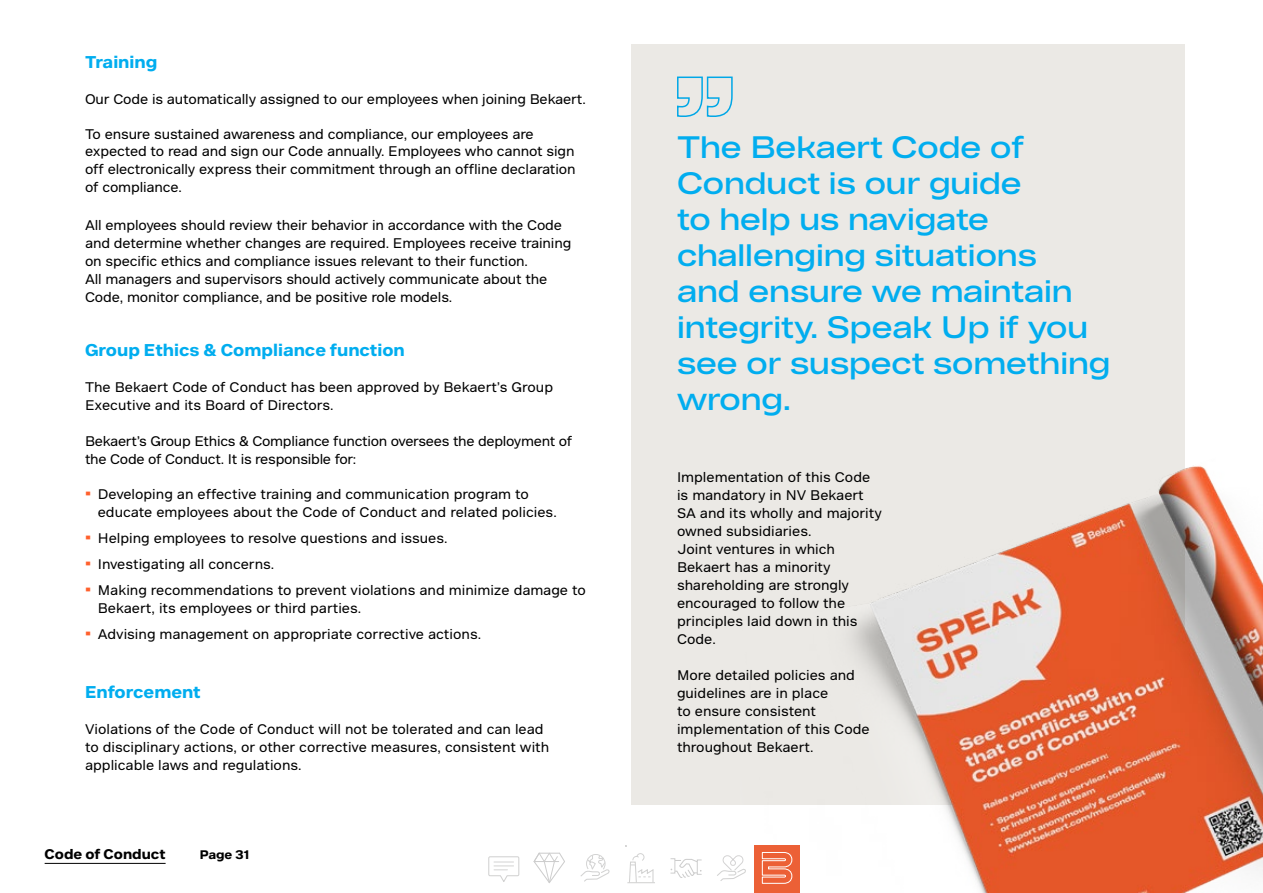
<style>
.page{position:relative;width:1263px;height:893px;background:#fff}
.page>*{position:absolute;margin:0;border:0;box-sizing:border-box;transform-origin:0 0}
.BRO_Body_text{font:30px/36px "Bekaert Headline";color:#01adef}
.Subtitle_-_Cyan_Bold_pt_11{font:700 16.5px "Bekaert Text";color:#01adef}
.BRO_Body_text-2{font:13.5px/18px "Bekaert Text";letter-spacing:-.01em;color:#000}
.t1{font:700 13.5px "Bekaert Text";color:#000}
.t2{font:700 12px "Bekaert Text";letter-spacing:-.005em;color:#000}
.s1{font-weight:700;font-size:16.5px;color:#ff602c}
</style>
<div class="page">
<div style="left:631px;top:45px;width:554px;height:760px;background:#ebe9e5"></div>
<svg style="left:677px;top:76px;width:56px;height:41px"></svg>
<img style="left:851px;top:466px;width:412px;height:427px">
<svg style="left:488px;top:856px;width:32px;height:26px"></svg>
<svg style="left:533px;top:852px;width:32px;height:31px"></svg>
<svg style="left:627px;top:853px;width:28px;height:31px"></svg>
<svg style="left:717px;top:855px;width:29px;height:26px"></svg>
<svg style="left:670px;top:858px;width:32px;height:20px"></svg>
<svg style="left:580px;top:854px;width:30px;height:28px"></svg>
<div style="left:754px;top:845px;width:46px;height:48px;background:#ec6036"></div>
<svg style="left:762px;top:852px;width:30px;height:32px"></svg>
<hr style="left:45px;top:863px;width:121px;height:1px;background:#000">
<p class="Subtitle_-_Cyan_Bold_pt_11" style="left:85px;top:51px;width:74px">Training</p>
<p class="BRO_Body_text-2" style="left:85px;top:90px;width:502px">Our Code is automatically assigned to our employees when joining Bekaert.</p>
<p class="BRO_Body_text-2" style="left:85px;top:125px;width:492px;line-height:17.5px">To ensure sustained awareness and compliance, our employees are expected to read and sign our Code annually. Employees who cannot sign off electronically express their commitment through an offline declaration of compliance.</p>
<p class="BRO_Body_text-2" style="left:85px;top:216px;width:488px">All employees should review their behavior in accordance with the Code and determine whether changes are required. Employees receive training on specific ethics and compliance issues relevant to their function.</p>
<p class="BRO_Body_text-2" style="left:85px;top:270px;width:464px">All managers and supervisors should actively communicate about the<br>Code, monitor compliance, and be positive role models.</p>
<p class="Subtitle_-_Cyan_Bold_pt_11" style="left:85px;top:339px;width:321px">Group Ethics &amp; Compliance function</p>
<p class="BRO_Body_text-2" style="left:85px;top:378px;width:469px">The Bekaert Code of Conduct has been approved by Bekaert’s Group<br>Executive and its Board of Directors.</p>
<p class="BRO_Body_text-2" style="left:85px;top:432px;width:489px">Bekaert’s Group Ethics &amp; Compliance function oversees the deployment of the Code of Conduct. It is responsible for:</p>
<p class="BRO_Body_text-2" style="left:98px;top:486px;width:460px;line-height:17.5px;text-indent:-13px"><span class="s1">•</span> Developing an effective training and communication program to educate employees about the Code of Conduct and related policies.</p>
<p class="BRO_Body_text-2" style="left:85px;top:529px;width:364px"><span class="s1">•</span> Helping employees to resolve questions and issues.</p>
<p class="BRO_Body_text-2" style="left:85px;top:555px;width:191px"><span class="s1">•</span> Investigating all concerns.</p>
<p class="BRO_Body_text-2" style="left:98px;top:581px;width:490px;line-height:17.5px;text-indent:-13px"><span class="s1">•</span> Making recommendations to prevent violations and minimize damage to<br>Bekaert, its employees or third parties.</p>
<p class="BRO_Body_text-2" style="left:85px;top:625px;width:398px"><span class="s1">•</span> Advising management on appropriate corrective actions.</p>
<p class="Subtitle_-_Cyan_Bold_pt_11" style="left:85px;top:681px;width:117px">Enforcement</p>
<p class="BRO_Body_text-2" style="left:85px;top:720px;width:466px">Violations of the Code of Conduct will not be tolerated and can lead to disciplinary actions, or other corrective measures, consistent with applicable laws and regulations.</p>
<p class="t1" style="left:45px;top:845px;width:122px">Code of Conduct</p>
<p class="t2" style="left:200px;top:847px;width:51px">Page 31</p>
<p class="BRO_Body_text" style="left:677px;top:129px;width:435px">The Bekaert Code of<br>Conduct is our guide<br>to help us navigate challenging situations<br>and ensure we maintain integrity. Speak Up if you see or suspect something wrong.</p>
<p class="BRO_Body_text-2" style="left:677px;top:468px;width:206px">Implementation of this Code is mandatory in NV Bekaert<br>SA and its wholly and majority owned subsidiaries.</p>
<p class="BRO_Body_text-2" style="left:677px;top:540px;width:182px">Joint ventures in which<br>Bekaert has a minority shareholding are strongly encouraged to follow the principles laid down in this<br>Code.</p>
<p class="BRO_Body_text-2" style="left:677px;top:666px;width:194px">More detailed policies and guidelines are in place<br>to ensure consistent implementation of this Code throughout Bekaert.</p>
</div>
